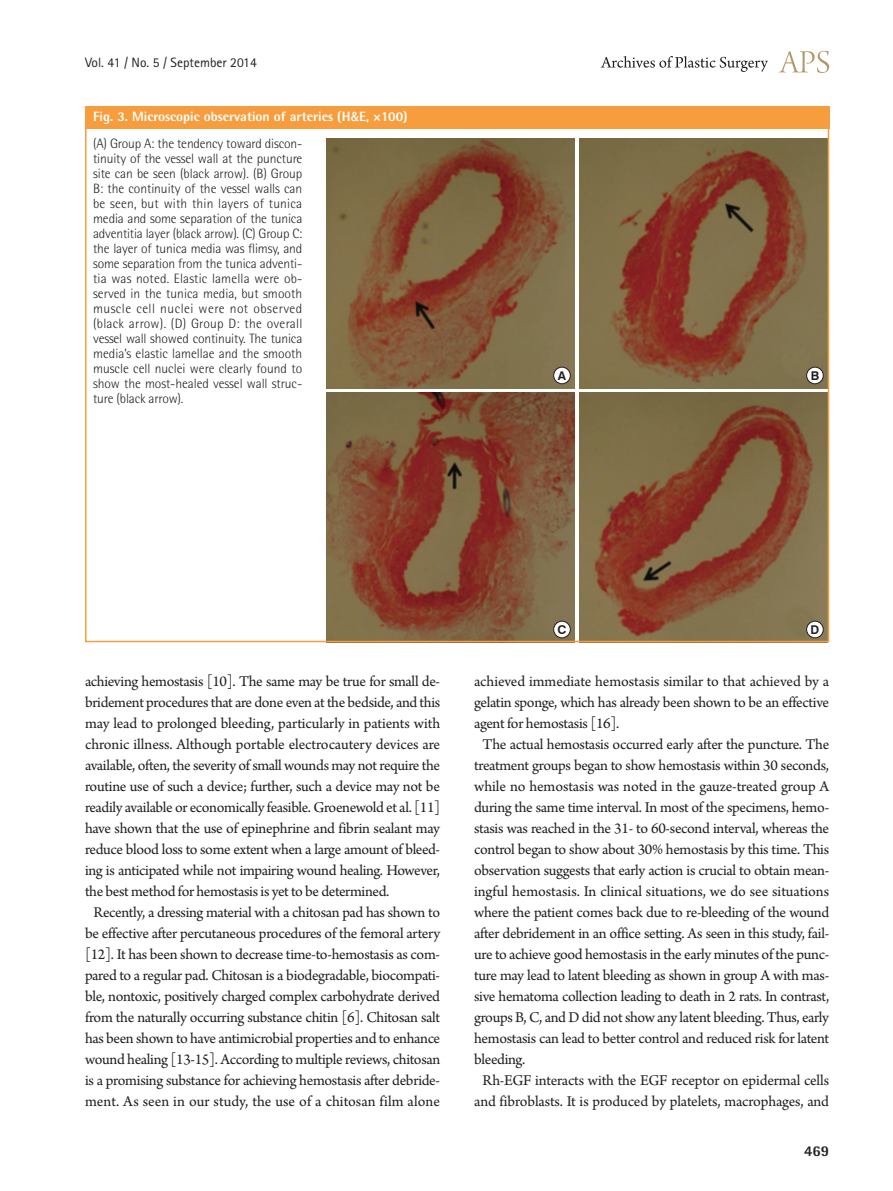
<style>
.page{position:relative;width:893px;height:1191px;background:#fff}
.page>*{position:absolute;margin:0;border:0;box-sizing:border-box;transform-origin:0 0}
.본문{font:15.75px/21px "Arno Pro";letter-spacing:-.02em;color:#231f20;text-align:justify}
.t1{font:800 15px "Rotis Semi Sans Std";color:#231f20}
.그림설명{font:300 13.5px/15px "Rotis Semi Sans Std";letter-spacing:-.005em;color:#231f20;text-align:justify}
.표그림제목{font:800 13.5px "Rotis Semi Sans Std";color:#fff}
.t2{font:13.5px "Rotis Sans Serif Std";color:#231f20}
.t3{font:700 12.15px "Swiss 721 BT";color:#231f20}
.s1{font-family:"Franklin Gothic";font-weight:500;font-stretch:condensed}
</style>
<div class="page">
<svg style="left:779px;top:51px;width:50px;height:22px"></svg>
<svg style="left:601px;top:56px;width:167px;height:16px"></svg>
<div style="left:85px;top:106px;width:744px;height:23px;background:#f89d3d"></div>
<img style="left:326px;top:138px;width:249px;height:250px">
<img style="left:326px;top:392px;width:249px;height:247px">
<img style="left:579px;top:138px;width:247px;height:250px">
<img style="left:579px;top:392px;width:247px;height:247px">
<div style="left:554px;top:367px;width:16px;height:17px;background:#fff;border-radius:50%"></div>
<div style="left:553px;top:367px;width:17px;height:17px;border:1px solid #231f20;border-radius:50%"></div>
<div style="left:554px;top:621px;width:16px;height:17px;background:#fff;border-radius:50%"></div>
<div style="left:553px;top:621px;width:17px;height:17px;border:1px solid #231f20;border-radius:50%"></div>
<div style="left:807px;top:367px;width:16px;height:17px;background:#fff;border-radius:50%"></div>
<div style="left:806px;top:367px;width:17px;height:17px;border:1px solid #231f20;border-radius:50%"></div>
<div style="left:807px;top:621px;width:16px;height:17px;background:#fff;border-radius:50%"></div>
<div style="left:806px;top:621px;width:17px;height:17px;border:1px solid #231f20;border-radius:50%"></div>
<p class="t2" style="left:85px;top:54px;width:173px">Vol. 41 / No. 5 / September 2014</p>
<p class="표그림제목" style="left:93px;top:108px;width:316px">Fig. 3. Microscopic observation of arteries (H<span class="s1">&amp;</span>E, ×100)</p>
<p class="그림설명" style="left:93px;top:136px;width:211px">(A) Group A: the tendency toward discon&shy;tinuity of the vessel wall at the puncture site can be seen (black arrow). (B) Group B: the continuity of the vessel walls can be seen, but with thin layers of tunica media and some separation of the tunica adventitia layer (black arrow). (C) Group C: the layer of tunica media was flimsy, and some separation from the tunica adventi&shy;tia was noted. Elastic lamella were ob&shy;served in the tunica media, but smooth muscle cell nuclei were not observed (black arrow). (D) Group D: the overall vessel wall showed continuity. The tunica media’s elastic lamellae and the smooth muscle cell nuclei were clearly found to show the most-healed vessel wall struc&shy;ture (black arrow).</p>
<p class="t3" style="left:558px;top:368px;width:10px">A</p>
<p class="t3" style="left:811px;top:368px;width:10px">B</p>
<p class="본문" style="left:85px;top:672px;width:357px">achieving hemostasis [10]. The same may be true for small de&shy;bridement procedures that are done even at the bedside, and this may lead to prolonged bleeding, particularly in patients with chronic illness. Although portable electrocautery devices are available, often, the severity of small wounds may not require the routine use of such a device; further, such a device may not be readily available or economically feasible. Groenewold et al. [11] have shown that the use of epinephrine and fibrin sealant may reduce blood loss to some extent when a large amount of bleed&shy;ing is anticipated while not impairing wound healing. However, the best method for hemostasis is yet to be determined.</p>
<p class="본문" style="left:85px;top:903px;width:357px;text-align:center">Recently, a dressing material with a chitosan pad has shown to be effective after percutaneous procedures of the femoral artery [12]. It has been shown to decrease time-to-hemostasis as com&shy;pared to a regular pad. Chitosan is a biodegradable, biocompati&shy;ble, nontoxic, positively charged complex carbohydrate derived from the naturally occurring substance chitin [6]. Chitosan salt has been shown to have antimicrobial properties and to enhance wound healing [13-15]. According to multiple reviews, chitosan is a promising substance for achieving hemostasis after debride&shy;ment. As seen in our study, the use of a chitosan film alone</p>
<p class="t3" style="left:557px;top:622px;width:10px">C</p>
<p class="t3" style="left:810px;top:622px;width:10px">D</p>
<p class="본문" style="left:474px;top:672px;width:357px">achieved immediate hemostasis similar to that achieved by a gelatin sponge, which has already been shown to be an effective agent for hemostasis [16].</p>
<p class="본문" style="left:474px;top:735px;width:357px;text-indent:9px">The actual hemostasis occurred early after the puncture. The treatment groups began to show hemostasis within 30 seconds, while no hemostasis was noted in the gauze-treated group A during the same time interval. In most of the specimens, hemo&shy;stasis was reached in the 31- to 60-second interval, whereas the control began to show about 30% hemostasis by this time. This observation suggests that early action is crucial to obtain mean&shy;ingful hemostasis. In clinical situations, we do see situations where the patient comes back due to re-bleeding of the wound after debridement in an office setting. As seen in this study, fail&shy;ure to achieve good hemostasis in the early minutes of the punc&shy;ture may lead to latent bleeding as shown in group A with mas&shy;sive hematoma collection leading to death in 2 rats. In contrast, groups B, C, and D did not show any latent bleeding. Thus, early hemostasis can lead to better control and reduced risk for latent bleeding.</p>
<p class="본문" style="left:474px;top:1071px;width:357px;text-align:center">Rh-EGF interacts with the EGF receptor on epidermal cells and fibroblasts. It is produced by platelets, macrophages, and</p>
<p class="t1" style="left:804px;top:1141px;width:27px">469</p>
</div>
